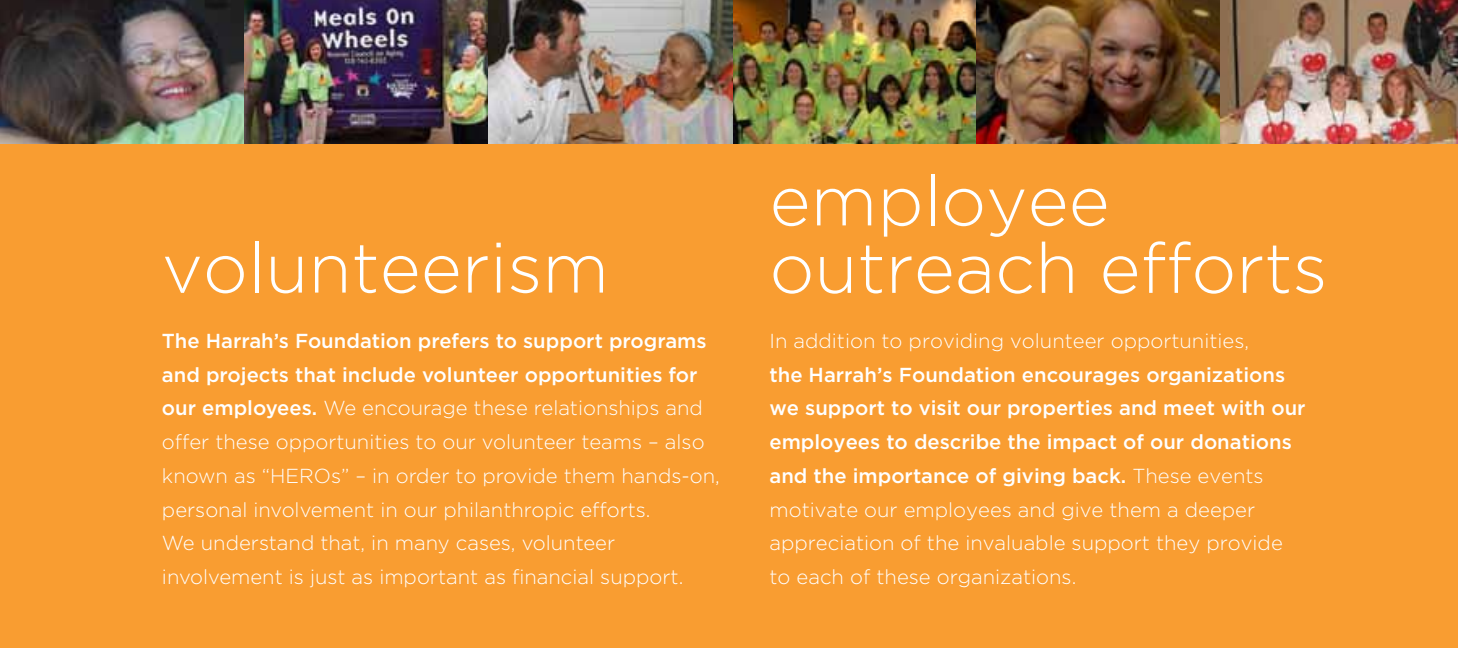
<style>
.page{position:relative;width:1458px;height:648px;background:#f99d31}
.page>*{position:absolute;margin:0;border:0;box-sizing:border-box;transform-origin:0 0}
.t1{font:300 70.2px/67.5px "Gotham";color:#fff}
.t2{font:300 20.25px/33.8px "Gotham";color:#fff}
.t3{font:500 20.25px/33.8px "Gotham";color:#fff}
.s1{font-weight:500}
.s2{font-weight:300}
</style>
<div class="page">
<img style="left:0;top:0;width:1458px;height:143px">
<h1 class="t1" style="left:162px;top:233px;width:449px">volunteerism</h1>
<p class="t2" style="left:162px;top:324px;width:559px"><span class="s1">The Harrah’s Foundation prefers to support programs and projects that include volunteer opportunities for our employees.</span> We encourage these relationships and offer these opportunities to our volunteer teams – also known as “HEROs” – in order to provide them hands-on, personal involvement in our philanthropic efforts.<br>We understand that, in many cases, volunteer involvement is just as important as financial support.</p>
<h1 class="t1" style="left:769px;top:166px;width:560px">employee outreach efforts</h1>
<p class="t2" style="left:769px;top:324px;width:481px">In addition to providing volunteer opportunities,</p>
<p class="t3" style="left:769px;top:357px;width:538px">the Harrah’s Foundation encourages organizations we support to visit our properties and meet with our employees to describe the impact of our donations and the importance of giving back. <span class="s2">These events motivate our employees and give them a deeper appreciation of the invaluable support they provide to each of these organizations.</span></p>
</div>
